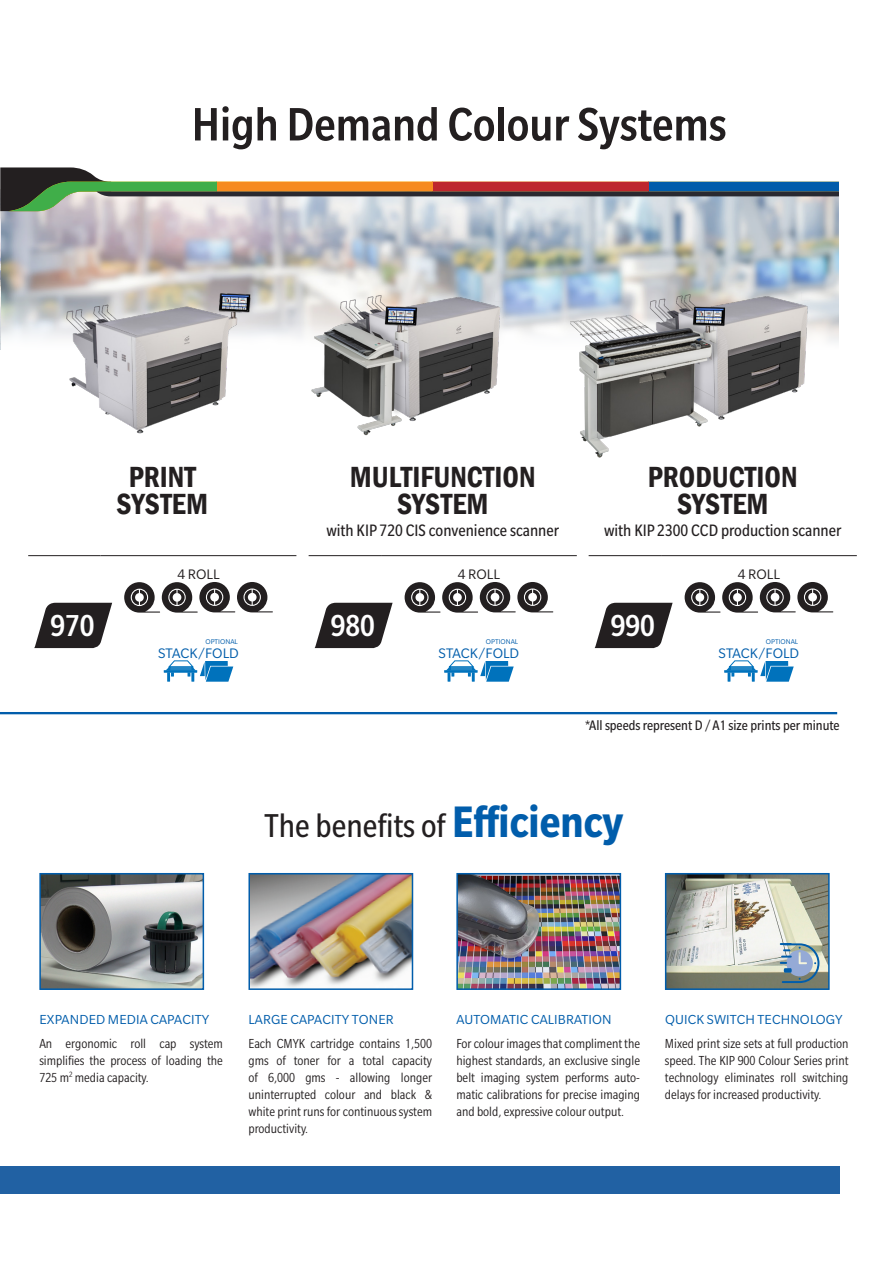
<style>
.page{position:relative;width:893px;height:1263px;background:#fff}
.page>*{position:absolute;margin:0;border:0;box-sizing:border-box;transform-origin:0 0}
.Title23{font:500 condensed 51px "Slate Pro";color:#231f20}
.t1{font:condensed 36px "Slate Pro";color:#231f20}
.Product_Heading_23{font:500 condensed 33px "Slate Pro";color:#fff}
.t2{font:600 condensed 30px/27px "Franklin Gothic";color:#231f20;text-align:center}
.t3{font:condensed 18px "Slate Pro";color:#231f20}
.SpecsSubHeader23{font:condensed 15px "Slate Pro";color:#231f20}
.Title23-2{font:15px "Slate Pro";color:#015dab}
.Title23-3{font:15px "Slate Pro";color:#231f20}
.heading{font:condensed 14.25px/17.1px "Slate Pro";color:#231f20;text-align:justify}
.heading-2{font:14.25px "Slate Pro";letter-spacing:.01em;color:#015dab}
.Title23-4{font:7.5px "Slate Pro";color:#015dab}
.s1{font-weight:700;font-size:48px;color:#015dab}
</style>
<div class="page">
<img style="left:1px;top:211px;width:838px;height:131px">
<img style="left:0;top:211px;width:1px;height:139px">
<svg style="left:0;top:555px;width:839px;height:160px"></svg>
<svg style="left:0;top:167px;width:839px;height:44px"></svg>
<img style="left:62px;top:289px;width:191px;height:145px">
<img style="left:309px;top:280px;width:197px;height:156px">
<img style="left:570px;top:293px;width:240px;height:165px">
<hr style="left:28px;top:555px;width:73px;height:1px;background:#231f20">
<hr style="left:101px;top:555px;width:195px;height:1px;background:#231f20">
<svg style="left:34px;top:603px;width:78px;height:45px"></svg>
<svg style="left:124px;top:582px;width:149px;height:31px"></svg>
<svg style="left:164px;top:660px;width:69px;height:22px"></svg>
<hr style="left:309px;top:555px;width:72px;height:1px;background:#231f20">
<hr style="left:381px;top:555px;width:196px;height:1px;background:#231f20">
<svg style="left:315px;top:603px;width:78px;height:45px"></svg>
<svg style="left:405px;top:582px;width:148px;height:31px"></svg>
<svg style="left:444px;top:660px;width:70px;height:22px"></svg>
<hr style="left:589px;top:555px;width:72px;height:1px;background:#231f20">
<hr style="left:661px;top:555px;width:196px;height:1px;background:#231f20">
<svg style="left:595px;top:603px;width:78px;height:45px"></svg>
<svg style="left:685px;top:582px;width:148px;height:31px"></svg>
<svg style="left:724px;top:660px;width:70px;height:22px"></svg>
<div style="left:0;top:1166px;width:840px;height:28px;background:#2161a3"></div>
<img style="left:251px;top:876px;width:159px;height:111px">
<div style="left:248px;top:873px;width:165px;height:117px;border:2px solid #015dab"></div>
<img style="left:459px;top:876px;width:159px;height:111px">
<div style="left:456px;top:873px;width:165px;height:117px;border:2px solid #015dab"></div>
<img style="left:42px;top:876px;width:159px;height:111px">
<div style="left:39px;top:873px;width:165px;height:117px;border:2px solid #015dab"></div>
<img style="left:668px;top:876px;width:159px;height:111px">
<div style="left:665px;top:873px;width:165px;height:117px;border:2px solid #015dab"></div>
<svg style="left:780px;top:943px;width:39px;height:40px;background:#89a1b2"></svg>
<p class="Title23" style="left:192px;top:98px;width:536px">High Demand Colour Systems</p>
<p class="Product_Heading_23" style="left:50px;top:608px;width:46px">970</p>
<p class="t2" style="left:129px;top:463px;width:69px">PRINT</p>
<p class="t2" style="left:117px;top:490px;width:93px">SYSTEM</p>
<p class="Title23-3" style="left:177px;top:566px;width:44px">4 ROLL</p>
<p class="Title23-4" style="left:205px;top:638px;width:34px">OPTIONAL</p>
<p class="Title23-2" style="left:158px;top:645px;width:82px">STACK/FOLD</p>
<p class="t2" style="left:350px;top:463px;width:187px">MULTIFUNCTION<br>SYSTEM</p>
<p class="t3" style="left:326px;top:521px;width:234px">with KIP 720 CIS convenience scanner</p>
<p class="t2" style="left:648px;top:463px;width:151px">PRODUCTION<br>SYSTEM</p>
<p class="t3" style="left:604px;top:521px;width:239px">with KIP 2300 CCD production scanner</p>
<p class="Title23-3" style="left:458px;top:566px;width:44px">4 ROLL</p>
<p class="Title23-3" style="left:738px;top:566px;width:44px">4 ROLL</p>
<p class="Product_Heading_23" style="left:331px;top:608px;width:46px">980</p>
<p class="Product_Heading_23" style="left:611px;top:608px;width:46px">990</p>
<p class="Title23-4" style="left:486px;top:638px;width:34px">OPTIONAL</p>
<p class="Title23-2" style="left:439px;top:645px;width:82px">STACK/FOLD</p>
<p class="Title23-4" style="left:766px;top:638px;width:34px">OPTIONAL</p>
<p class="Title23-2" style="left:719px;top:645px;width:82px">STACK/FOLD</p>
<p class="SpecsSubHeader23" style="left:585px;top:718px;width:256px">*All speeds represent D / A1 size prints per minute</p>
<h2 class="t1" style="left:265px;top:807px;width:360px">The benefits of <span class="s1">Efficiency</span></h2>
<p class="heading-2" style="left:39px;top:1012px;width:171px">EXPANDED MEDIA CAPACITY</p>
<p class="heading" style="left:39px;top:1035px;width:185px">An ergonomic roll cap system simplifies the process of loading the 725 m<sup>2</sup> media capacity.</p>
<p class="heading-2" style="left:249px;top:1012px;width:147px">LARGE CAPACITY TONER</p>
<p class="heading" style="left:248px;top:1035px;width:185px">Each CMYK cartridge contains 1,500 gms of toner for a total capacity of 6,000 gms - allowing longer uninterrupted colour and black &amp; white print runs for continuous system productivity.</p>
<p class="heading-2" style="left:456px;top:1012px;width:157px">AUTOMATIC CALIBRATION</p>
<p class="heading" style="left:456px;top:1035px;width:185px">For colour images that compliment the highest standards, an exclusive single belt imaging system performs auto&shy;matic calibrations for precise imaging and bold, expressive colour output.</p>
<p class="heading-2" style="left:665px;top:1012px;width:179px">QUICK SWITCH TECHNOLOGY</p>
<p class="heading" style="left:665px;top:1035px;width:185px">Mixed print size sets at full production speed. The KIP 900 Colour Series print technology eliminates roll switching delays for increased productivity.</p>
</div>
